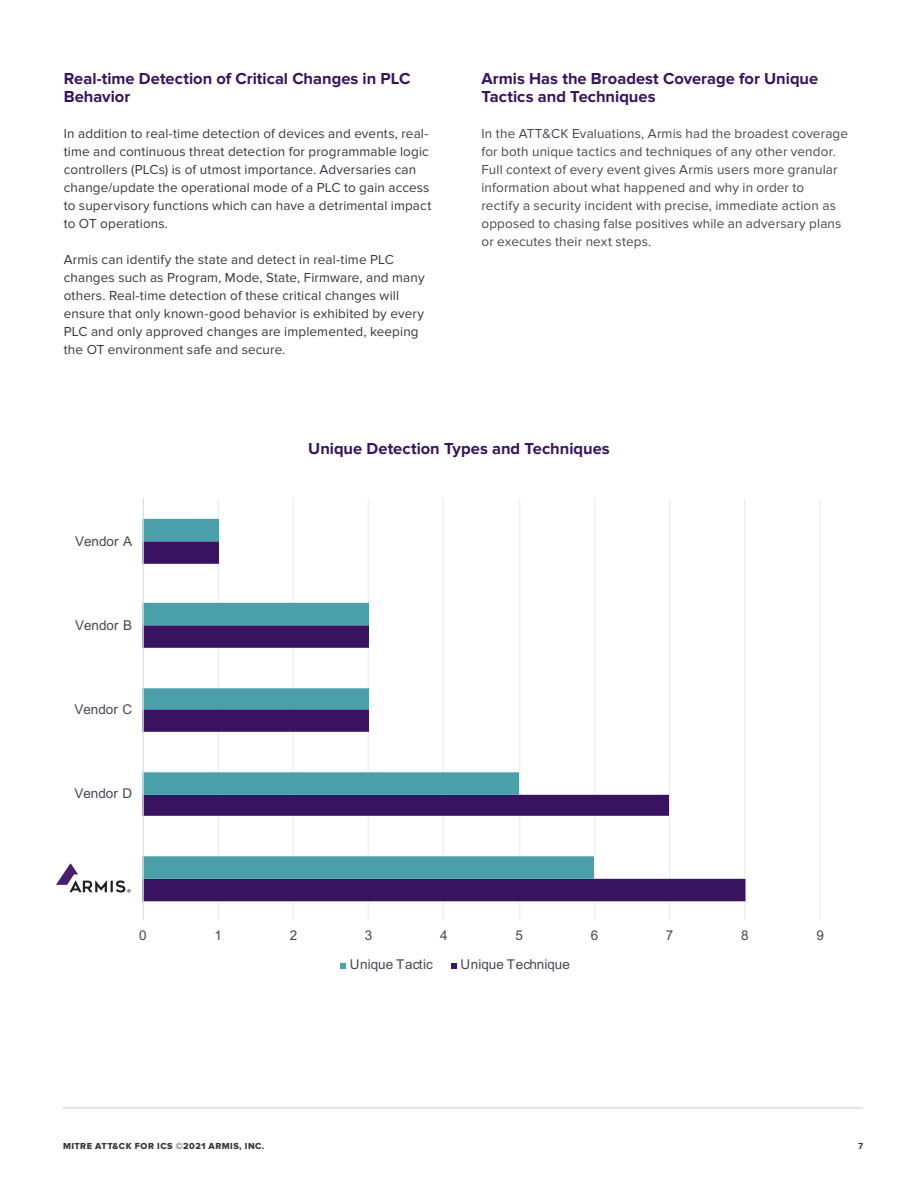
<style>
.page{position:relative;width:918px;height:1188px;background:#fff}
.page>*{position:absolute;margin:0;border:0;box-sizing:border-box;transform-origin:0 0}
.Body_Text__align_lef{font:700 16.5px/18px "Proxima Nova";color:#381460}
.Subtitle__align_left{font:700 16.5px/18px "Proxima Nova";color:#381460}
.Subtitle__align_left-2{font:13.5px/18px "Proxima Nova";letter-spacing:.01em;color:#343741}
.Body_Text__align_lef-2{font:13.5px/18px "Proxima Nova";letter-spacing:.01em;color:#444854}
.t1{font:13.5px "Arial";color:#444854}
.t2{font:9px "Proxima Nova Extrabld";letter-spacing:.05em;color:#343741}
.t3{font:700 9px "Proxima Nova";color:#343741}
</style>
<div class="page">
<hr style="left:63px;top:1108px;width:800px;height:1px;background:#c7c9ca">
<hr style="left:218px;top:499px;width:1px;height:421px;background:#efefef">
<hr style="left:293px;top:499px;width:1px;height:421px;background:#efefef">
<hr style="left:368px;top:499px;width:1px;height:421px;background:#efefef">
<hr style="left:443px;top:499px;width:1px;height:421px;background:#efefef">
<hr style="left:519px;top:499px;width:1px;height:421px;background:#efefef">
<hr style="left:594px;top:499px;width:1px;height:421px;background:#efefef">
<hr style="left:669px;top:499px;width:1px;height:421px;background:#efefef">
<hr style="left:744px;top:499px;width:1px;height:421px;background:#efefef">
<hr style="left:819px;top:499px;width:1px;height:421px;background:#efefef">
<svg style="left:142px;top:794px;width:603px;height:107px;fill:#381460"></svg>
<svg style="left:142px;top:519px;width:452px;height:360px"></svg>
<hr style="left:143px;top:499px;width:1px;height:421px;background:#d9d9d9">
<svg style="left:340px;top:963px;width:6px;height:6px"></svg>
<svg style="left:452px;top:963px;width:5px;height:6px"></svg>
<svg style="left:56px;top:864px;width:75px;height:29px"></svg>
<p class="Subtitle__align_left" style="left:64px;top:70px;width:348px">Real-time Detection of Critical Changes in PLC<br>Behavior</p>
<p class="Subtitle__align_left-2" style="left:64px;top:125px;width:369px">In addition to real-time detection of devices and events, real&shy;time and continuous threat detection for programmable logic controllers (PLCs) is of utmost importance. Adversaries can change/update the operational mode of a PLC to gain access to supervisory functions which can have a detrimental impact to OT operations.</p>
<p class="Subtitle__align_left-2" style="left:64px;top:251px;width:362px">Armis can identify the state and detect in real-time PLC changes such as Program, Mode, State, Firmware, and many others. Real-time detection of these critical changes will ensure that only known-good behavior is exhibited by every PLC and only approved changes are implemented, keeping the OT environment safe and secure.</p>
<p class="Body_Text__align_lef" style="left:482px;top:70px;width:338px">Armis Has the Broadest Coverage for Unique<br>Tactics and Techniques</p>
<p class="Body_Text__align_lef-2" style="left:482px;top:125px;width:368px">In the ATT&amp;CK Evaluations, Armis had the broadest coverage for both unique tactics and techniques of any other vendor.<br>Full context of every event gives Armis users more granular information about what happened and why in order to<br>rectify a security incident with precise, immediate action as opposed to chasing false positives while an adversary plans or executes their next steps.</p>
<p class="t1" style="left:75px;top:532px;width:59px">Vendor A</p>
<p class="t1" style="left:75px;top:616px;width:59px">Vendor B</p>
<p class="t1" style="left:74px;top:700px;width:59px">Vendor C</p>
<p class="t1" style="left:74px;top:784px;width:59px">Vendor D</p>
<p class="Body_Text__align_lef" style="left:308px;top:440px;width:303px">Unique Detection Types and Techniques</p>
<p class="t1" style="left:139px;top:926px;width:9px">0</p>
<p class="t1" style="left:215px;top:926px;width:9px">1</p>
<p class="t1" style="left:290px;top:926px;width:9px">2</p>
<p class="t1" style="left:365px;top:926px;width:9px">3</p>
<p class="t1" style="left:440px;top:926px;width:9px">4</p>
<p class="t1" style="left:515px;top:926px;width:9px">5</p>
<p class="t1" style="left:591px;top:926px;width:9px">6</p>
<p class="t1" style="left:666px;top:926px;width:9px">7</p>
<p class="t1" style="left:741px;top:926px;width:9px">8</p>
<p class="t1" style="left:816px;top:926px;width:9px">9</p>
<p class="t1" style="left:350px;top:955px;width:85px">Unique Tactic</p>
<p class="t1" style="left:460px;top:955px;width:111px">Unique Technique</p>
<p class="t2" style="left:63px;top:1140px;width:203px">MITRE ATT&amp;CK FOR ICS ©2021 ARMIS, INC.</p>
<p class="t3" style="left:858px;top:1140px;width:6px">7</p>
</div>
